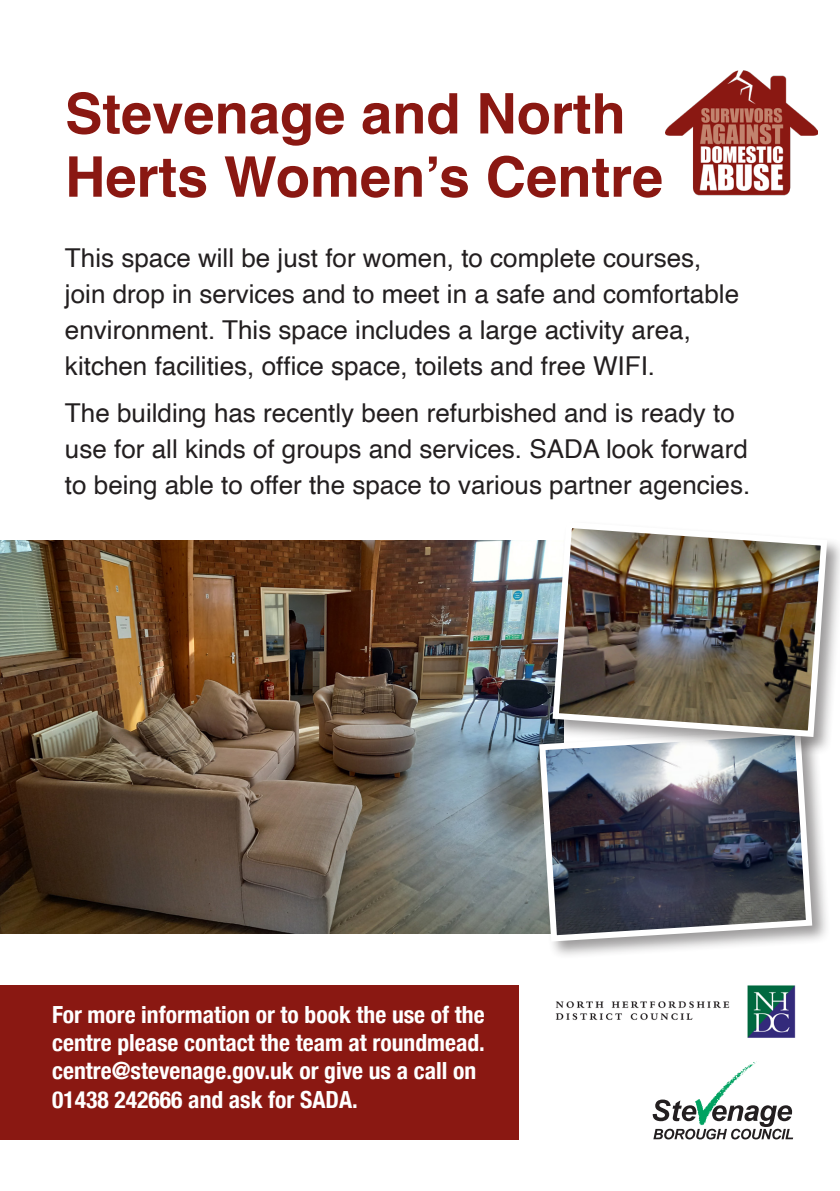
<style>
.page{position:relative;width:840px;height:1191px;background:#fff}
.page>*{position:absolute;margin:0;border:0;box-sizing:border-box;transform-origin:0 0}
.t1{font:700 56px/63.2px "Helvetica";color:#8a1812}
.t2{font:26px/36px "Helvetica";color:#231f20}
.t3{font:700 condensed 23.6px/28.4px "Helvetica Neue";color:#fff}
</style>
<div class="page">
<div style="left:0;top:985px;width:518px;height:154px;background:#8a1812"></div>
<img style="left:665px;top:70px;width:151px;height:126px">
<img style="left:0;top:540px;width:549px;height:393px">
<div style="left:536px;top:726px;width:293px;height:233px;background:#231f20;opacity:.45"></div>
<img style="left:535px;top:725px;width:280px;height:219px">
<div style="left:550px;top:519px;width:289px;height:236px;background:#231f20;opacity:.45"></div>
<img style="left:549px;top:519px;width:280px;height:221px">
<img style="left:555px;top:985px;width:241px;height:53px">
<svg style="left:652px;top:1061px;width:140px;height:78px"></svg>
<h1 class="t1" style="left:65px;top:83px;width:599px">Stevenage and North<br>Herts Women’s Centre</h1>
<p class="t2" style="left:65px;top:240px;width:675px">This space will be just for women, to complete courses, join drop in services and to meet in a safe and comfortable environment. This space includes a large activity area, kitchen facilities, office space, toilets and free WIFI.</p>
<p class="t2" style="left:65px;top:396px;width:686px">The building has recently been refurbished and is ready to use for all kinds of groups and services. SADA look forward to being able to offer the space to various partner agencies.</p>
<p class="t3" style="left:52px;top:998px;width:434px">For more information or to book the use of the centre please contact the team at roundmead. centre@stevenage.gov.uk or give us a call on 01438 242666 and ask for SADA.</p>
</div>
